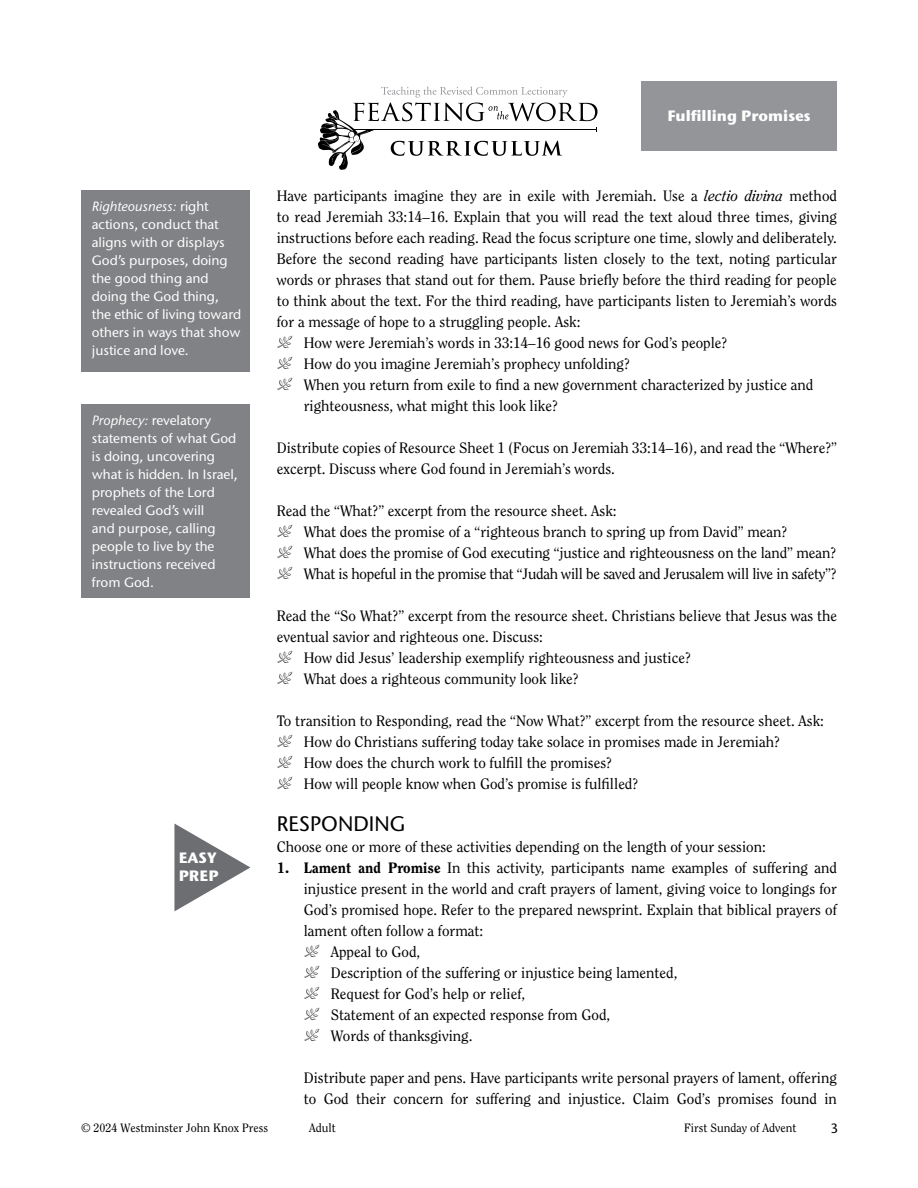
<style>
.page{position:relative;width:918px;height:1188px;background:#fff}
.page>*{position:absolute;margin:0;border:0;box-sizing:border-box;transform-origin:0 0}
.t1{font:500 21px "Stone Sans ITC Std";color:#000}
.t2{font:15px/21px "Clearface Std";color:#000}
.t3{font:700 15px/18px "Stone Sans ITC Std";color:#fff}
.t4{font:500 13.5px/18px "Stone Sans ITC Std";color:#fff}
.t5{font:500 13.5px "Stone Sans ITC Std";color:#000}
.t6{font:12px "Clearface Std";color:#000}
.s1{font-style:italic}
.s2{font-family:"Type Embellishments Two";font-size:18px}
.s3{font-weight:800}
</style>
<div class="page">
<svg style="left:318px;top:86px;width:280px;height:84px"></svg>
<div style="left:641px;top:81px;width:196px;height:69px;background:#939598"></div>
<svg style="left:174px;top:824px;width:76px;height:87px"></svg>
<div style="left:81px;top:190px;width:169px;height:182px;background:#808285"></div>
<div style="left:81px;top:404px;width:169px;height:193px;background:#808285"></div>
<p class="t4" style="left:92px;top:197px;width:151px"><span class="s1">Righteousness:</span> right actions, conduct that aligns with or displays<br>God’s purposes, doing the good thing and doing the God thing, the ethic of living toward others in ways that show justice and love.</p>
<p class="t4" style="left:92px;top:411px;width:148px"><span class="s1">Prophecy:</span> revelatory statements of what God is doing, uncovering what is hidden. In Israel, prophets of the Lord revealed God’s will<br>and purpose, calling people to live by the instructions received from God.</p>
<p class="t3" style="left:179px;top:849px;width:41px">EASY<br>PREP</p>
<p class="t3" style="left:667px;top:107px;width:145px">Fulfilling Promises</p>
<p class="t2" style="left:277px;top:185px;width:562px">Have participants imagine they are in exile with Jeremiah. Use a <span class="s1">lectio divina</span> method</p>
<p class="t2" style="left:277px;top:206px;width:562px">to read Jeremiah 33:14–16. Explain that you will read the text aloud three times, giving</p>
<p class="t2" style="left:277px;top:227px;width:562px">instructions before each reading. Read the focus scripture one time, slowly and deliberately.</p>
<p class="t2" style="left:277px;top:248px;width:562px">Before the second reading have participants listen closely to the text, noting particular</p>
<p class="t2" style="left:277px;top:269px;width:562px">words or phrases that stand out for them. Pause briefly before the third reading for people</p>
<p class="t2" style="left:277px;top:290px;width:562px">to think about the text. For the third reading, have participants listen to Jeremiah’s words</p>
<p class="t2" style="left:277px;top:311px;width:305px">for a message of hope to a struggling people. Ask:</p>
<p class="t2" style="left:277px;top:332px;width:452px"><span class="s2">P</span> How were Jeremiah’s words in 33:14–16 good news for God’s people?</p>
<p class="t2" style="left:277px;top:353px;width:355px"><span class="s2">P</span> How do you imagine Jeremiah’s prophecy unfolding?</p>
<p class="t2" style="left:277px;top:374px;width:538px"><span class="s2">P</span> When you return from exile to find a new government characterized by justice and</p>
<p class="t2" style="left:304px;top:395px;width:256px">righteousness, what might this look like?</p>
<p class="t2" style="left:277px;top:437px;width:562px">Distribute copies of Resource Sheet 1 (Focus on Jeremiah 33:14–16), and read the “Where?” excerpt. Discuss where God found in Jeremiah’s words.</p>
<p class="t2" style="left:277px;top:500px;width:561px">Read the “What?” excerpt from the resource sheet. Ask:<br><span class="s2">P</span> What does the promise of a “righteous branch to spring up from David” mean?<br><span class="s2">P</span> What does the promise of God executing “justice and righteousness on the land” mean?<br><span class="s2">P</span> What is hopeful in the promise that “Judah will be saved and Jerusalem will live in safety”?</p>
<p class="t2" style="left:277px;top:605px;width:562px">Read the “So What?” excerpt from the resource sheet. Christians believe that Jesus was the eventual savior and righteous one. Discuss:<br><span class="s2">P</span> How did Jesus’ leadership exemplify righteousness and justice?<br><span class="s2">P</span> What does a righteous community look like?</p>
<p class="t2" style="left:277px;top:710px;width:549px">To transition to Responding, read the “Now What?” excerpt from the resource sheet. Ask:<br><span class="s2">P</span> How do Christians suffering today take solace in promises made in Jeremiah?<br><span class="s2">P</span> How does the church work to fulfill the promises?<br><span class="s2">P</span> How will people know when God’s promise is fulfilled?</p>
<h1 class="t1" style="left:277px;top:811px;width:130px">RESPONDING</h1>
<p class="t2" style="left:277px;top:836px;width:491px">Choose one or more of these activities depending on the length of your session:</p>
<p class="t2" style="left:304px;top:857px;width:535px;text-indent:-27px"><span class="s3">1. Lament and Promise</span> In this activity, participants name examples of suffering and injustice present in the world and craft prayers of lament, giving voice to longings for God’s promised hope. Refer to the prepared newsprint. Explain that biblical prayers of lament often follow a format:<br><span class="s2">P</span> Appeal to God,<br><span class="s2">P</span> Description of the suffering or injustice being lamented,<br><span class="s2">P</span> Request for God’s help or relief,<br><span class="s2">P</span> Statement of an expected response from God,<br><span class="s2">P</span> Words of thanksgiving.</p>
<p class="t2" style="left:304px;top:1067px;width:535px">Distribute paper and pens. Have participants write personal prayers of lament, offering to God their concern for suffering and injustice. Claim God’s promises found in</p>
<p class="t6" style="left:81px;top:1121px;width:189px">© 2024 Westminster John Knox Press</p>
<p class="t6" style="left:309px;top:1121px;width:28px">Adult</p>
<p class="t6" style="left:684px;top:1121px;width:114px">First Sunday of Advent</p>
<p class="t5" style="left:831px;top:1120px;width:9px">3</p>
</div>
